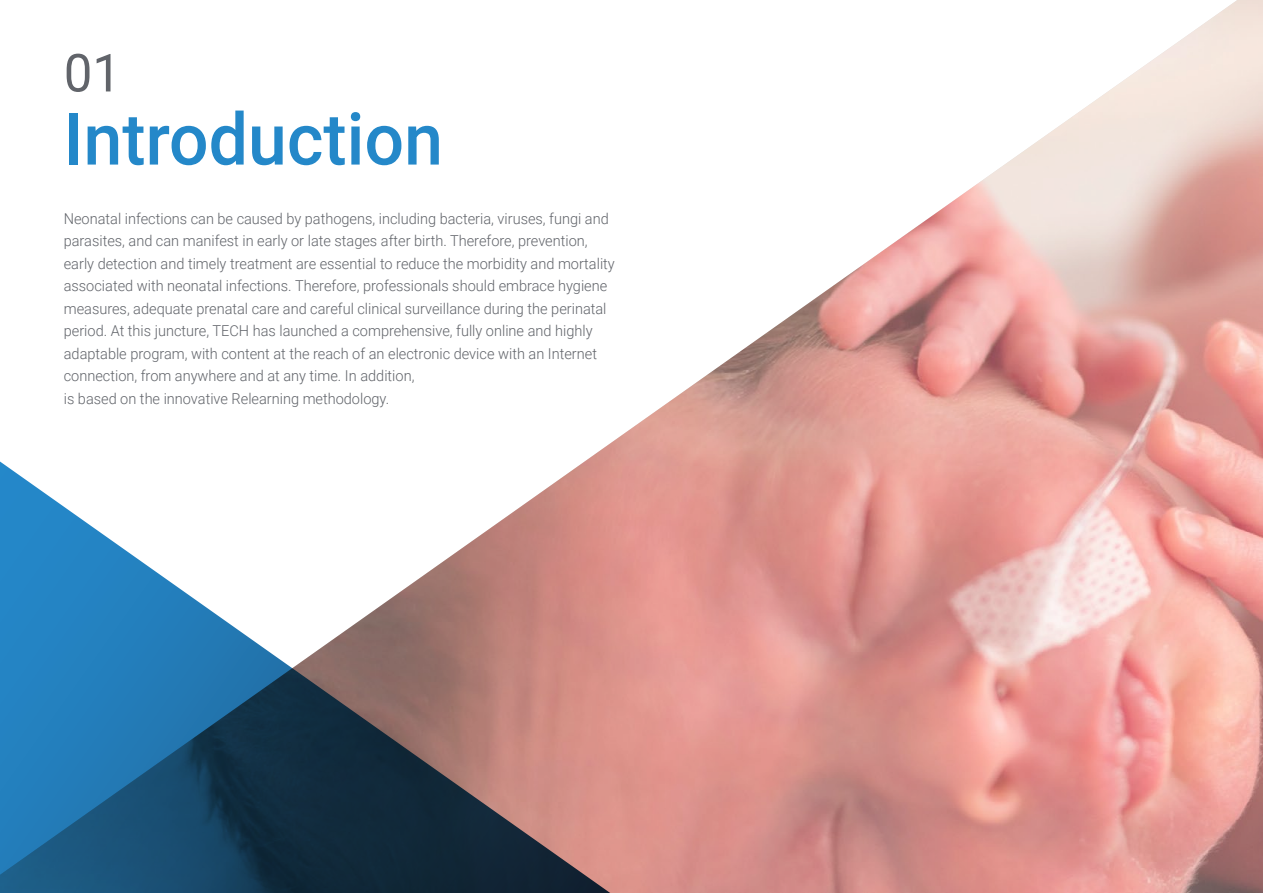
<style>
.page{position:relative;width:1263px;height:893px;background:#fff}
.page>*{position:absolute;margin:0;border:0;box-sizing:border-box;transform-origin:0 0}
.t1{font:500 72px "Roboto";color:#2488c9}
.t2{font:52.5px "Roboto";color:#61646a}
.t3{font:300 15px/22.5px "Roboto";color:#61646a}
</style>
<div class="page">
<img style="left:607px;top:0;width:656px;height:893px">
<svg style="left:0;top:446px;width:640px;height:447px"></svg>
<h2 class="t2" style="left:64px;top:36px;width:59px">01</h2>
<h1 class="t1" style="left:64px;top:89px;width:381px">Introduction</h1>
<p class="t3" style="left:64px;top:207px;width:553px">Neonatal infections can be caused by pathogens, including bacteria, viruses, fungi and parasites, and can manifest in early or late stages after birth. Therefore, prevention, early detection and timely treatment are essential to reduce the morbidity and mortality associated with neonatal infections. Therefore, professionals should embrace hygiene measures, adequate prenatal care and careful clinical surveillance during the perinatal period. At this juncture, TECH has launched a comprehensive, fully online and highly adaptable program, with content at the reach of an electronic device with an Internet connection, from anywhere and at any time. In addition,<br>is based on the innovative Relearning methodology.</p>
</div>
